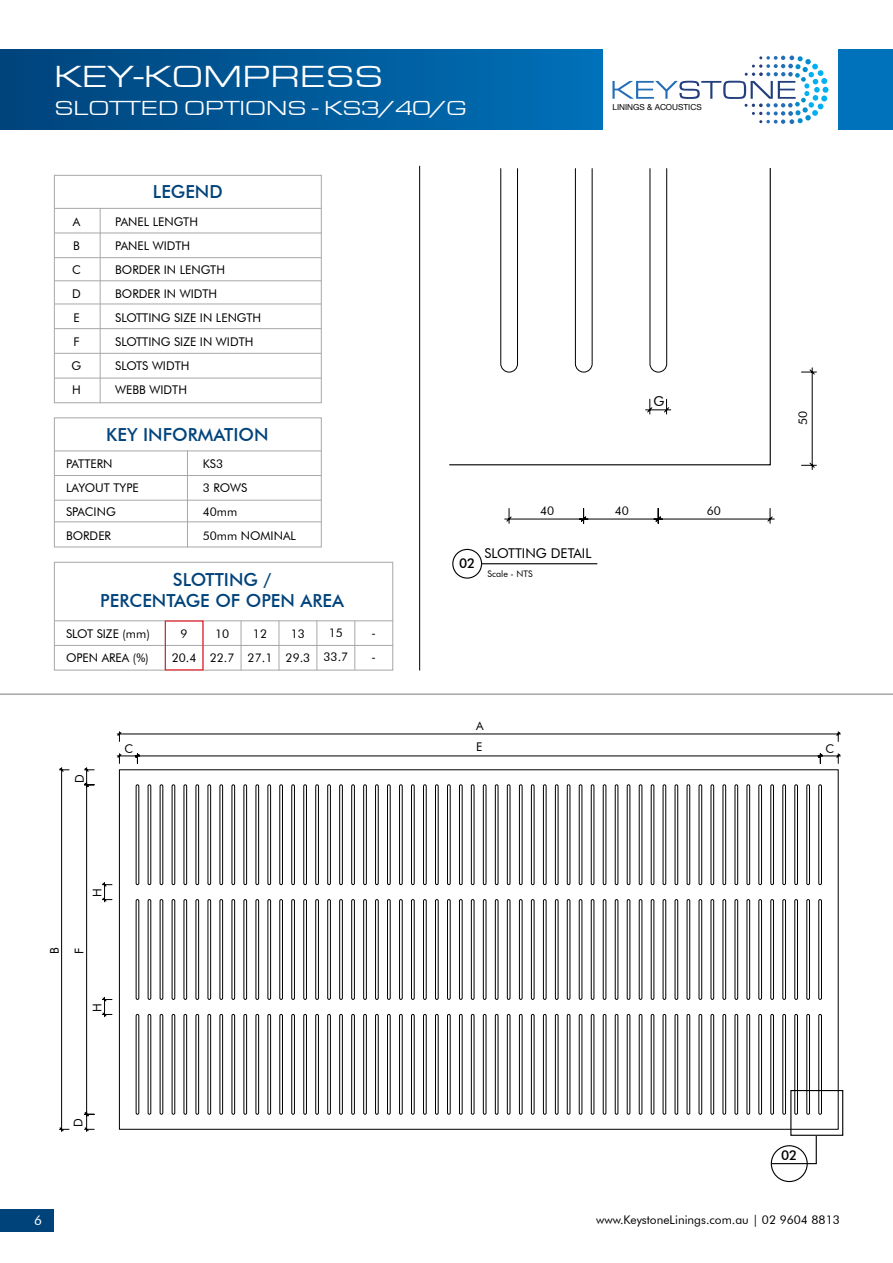
<style>
.page{position:relative;width:893px;height:1263px;background:#fff}
.page>*{position:absolute;margin:0;border:0;box-sizing:border-box;transform-origin:0 0}
.t1{font:31.5px "Eurostile Extended";color:#fff}
.t2{font:21px "Eurostile Extended";color:#fff}
.t3{font:500 18px/21.6px "Futura BT";color:#00437b;text-align:center}
.t4{font:13.5px "Futura BT";color:#000}
.t5{font:500 13.5px "Futura BT";color:#000}
.t6{font:13.5px "Futura BT";color:#fff}
.t7{font:12px/24px "Futura BT";color:#000}
.t8{font:9px "Futura BT";color:#000}
.t9{font:8.25px "Helvetica Neue";color:#000}
</style>
<div class="page">
<div style="left:0;top:50px;width:602px;height:80px;background:linear-gradient(to right,#00437b,#0070b8)"></div>
<div style="left:839px;top:50px;width:54px;height:80px;background:#0072bc"></div>
<div style="left:54px;top:175px;width:268px;height:228px;border:1px solid #a5a7aa"></div>
<div style="left:54px;top:417px;width:268px;height:130px;border:1px solid #a5a7aa"></div>
<div style="left:54px;top:562px;width:339px;height:108px;border:1px solid #a5a7aa"></div>
<hr style="left:54px;top:208px;width:267px;height:1px;background:#a5a7aa">
<hr style="left:54px;top:450px;width:267px;height:1px;background:#a5a7aa">
<hr style="left:54px;top:620px;width:339px;height:1px;background:#a5a7aa">
<hr style="left:54px;top:233px;width:267px;height:1px;background:#a5a7aa">
<hr style="left:54px;top:475px;width:267px;height:1px;background:#a5a7aa">
<hr style="left:54px;top:645px;width:339px;height:1px;background:#a5a7aa">
<hr style="left:54px;top:280px;width:267px;height:1px;background:#a5a7aa">
<hr style="left:54px;top:257px;width:267px;height:1px;background:#a5a7aa">
<hr style="left:54px;top:500px;width:267px;height:1px;background:#a5a7aa">
<hr style="left:54px;top:521px;width:267px;height:1px;background:#a5a7aa">
<hr style="left:54px;top:304px;width:267px;height:1px;background:#a5a7aa">
<hr style="left:54px;top:328px;width:267px;height:1px;background:#a5a7aa">
<hr style="left:54px;top:378px;width:267px;height:1px;background:#a5a7aa">
<hr style="left:54px;top:353px;width:267px;height:1px;background:#a5a7aa">
<hr style="left:100px;top:208px;width:1px;height:195px;background:#a5a7aa">
<hr style="left:187px;top:450px;width:1px;height:97px;background:#a5a7aa">
<hr style="left:241px;top:620px;width:1px;height:50px;background:#a5a7aa">
<hr style="left:317px;top:620px;width:1px;height:50px;background:#a5a7aa">
<hr style="left:203px;top:620px;width:1px;height:50px;background:#a5a7aa">
<hr style="left:279px;top:620px;width:1px;height:50px;background:#a5a7aa">
<hr style="left:354px;top:621px;width:1px;height:49px;background:#a5a7aa">
<div style="left:165px;top:620px;width:38px;height:50px;border:1px solid #ed1d24"></div>
<hr style="left:419px;top:166px;width:1px;height:504px;background:#000">
<div style="left:452px;top:549px;width:30px;height:30px;border:1px solid #000;border-radius:50%"></div>
<hr style="left:481px;top:563px;width:116px;height:1px;background:#000">
<hr style="left:0;top:693px;width:893px;height:2px;background:#a5a7aa">
<svg style="left:612px;top:56px;width:216px;height:68px"></svg>
<svg style="left:449px;top:168px;width:322px;height:298px"></svg>
<svg style="left:504px;top:367px;width:313px;height:157px"></svg>
<svg style="left:500px;top:168px;width:167px;height:205px"></svg>
<div style="left:790px;top:1090px;width:53px;height:46px;border:1px solid #000"></div>
<div style="left:771px;top:1145px;width:37px;height:37px;border:1px solid #000;border-radius:50%"></div>
<svg style="left:59px;top:731px;width:782px;height:434px"></svg>
<svg style="left:136px;top:784px;width:686px;height:330px"></svg>
<div style="left:0;top:1209px;width:54px;height:22px;background:#00437b"></div>
<h1 class="t1" style="left:54px;top:60px;width:330px">KEY-KOMPRESS</h1>
<h2 class="t2" style="left:54px;top:97px;width:169px">SLOTTED OPTIONS</h2>
<h2 class="t2" style="left:312px;top:97px;width:156px">- KS3/40/G</h2>
<p class="t9" style="left:612px;top:102px;width:91px">LININGS &amp; ACOUSTICS</p>
<p class="t7" style="left:72px;top:210px;width:11px">A<br>B<br>C<br>D<br>E<br>F<br>G<br>H</p>
<h3 class="t3" style="left:153px;top:180px;width:71px">LEGEND</h3>
<p class="t7" style="left:115px;top:210px;width:148px">PANEL LENGTH<br>PANEL WIDTH<br>BORDER IN LENGTH<br>BORDER IN WIDTH<br>SLOTTING SIZE IN LENGTH<br>SLOTTING SIZE IN WIDTH<br>SLOTS WIDTH<br>WEBB WIDTH</p>
<h3 class="t3" style="left:106px;top:424px;width:164px">KEY INFORMATION</h3>
<p class="t7" style="left:66px;top:451px;width:74px">PATTERN<br>LAYOUT TYPE<br>SPACING<br>BORDER</p>
<p class="t7" style="left:203px;top:451px;width:95px">KS3<br>3 ROWS<br>40mm<br>50mm NOMINAL</p>
<h3 class="t3" style="left:100px;top:568px;width:245px">SLOTTING /<br>PERCENTAGE OF OPEN AREA</h3>
<p class="t7" style="left:66px;top:621px;width:85px">SLOT SIZE (mm)<br>OPEN AREA (%)</p>
<p class="t7" style="left:172px;top:621px;width:26px;text-align:center">9<br>20.4</p>
<p class="t7" style="left:210px;top:621px;width:26px;text-align:center">10<br>22.7</p>
<p class="t7" style="left:248px;top:621px;width:26px;text-align:center">12<br>27.1</p>
<p class="t7" style="left:286px;top:621px;width:26px;text-align:center">13<br>29.3</p>
<p class="t7" style="left:324px;top:621px;width:26px;text-align:center">15<br>33.7</p>
<p class="t7" style="left:372px;top:621px;width:6px">- -</p>
<p class="t4" style="left:654px;top:393px;width:12px">G</p>
<p class="t7" style="left:540px;top:499px;width:16px">40</p>
<p class="t7" style="left:615px;top:499px;width:16px">40</p>
<p class="t7" style="left:707px;top:499px;width:16px">60</p>
<p class="t5" style="left:459px;top:555px;width:18px">02</p>
<p class="t4" style="left:485px;top:545px;width:109px">SLOTTING DETAIL</p>
<p class="t8" style="left:487px;top:568px;width:47px">Scale - NTS</p>
<p class="t7" style="left:476px;top:713px;width:9px">A</p>
<p class="t7" style="left:791px;top:425px;width:16px;rotate:-90deg">50</p>
<p class="t7" style="left:67px;top:782px;width:10px;rotate:-90deg">D</p>
<p class="t7" style="left:125px;top:737px;width:10px">C</p>
<p class="t7" style="left:476px;top:735px;width:8px">E</p>
<p class="t7" style="left:825px;top:737px;width:10px">C</p>
<p class="t7" style="left:85px;top:897px;width:10px;rotate:-90deg">H</p>
<p class="t7" style="left:42px;top:954px;width:8px;line-height:24.8px;rotate:-90deg">B<br>F</p>
<p class="t7" style="left:85px;top:1012px;width:10px;rotate:-90deg">H</p>
<p class="t7" style="left:66px;top:1126px;width:10px;rotate:-90deg">D</p>
<p class="t5" style="left:781px;top:1147px;width:18px">02</p>
<p class="t6" style="left:34px;top:1212px;width:9px">6</p>
<p class="t7" style="left:596px;top:1208px;width:245px">www.KeystoneLinings.com.au | 02 9604 8813</p>
</div>
